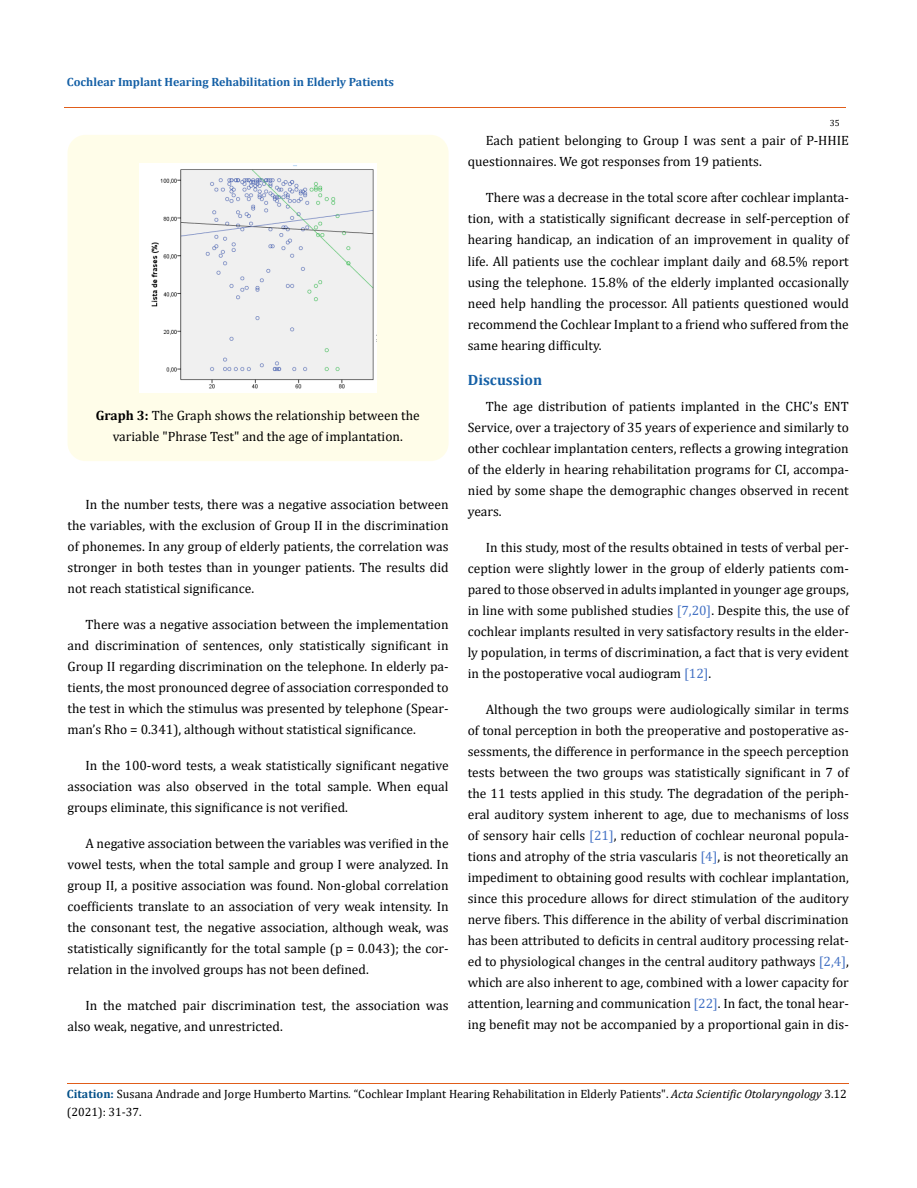
<style>
.page{position:relative;width:917px;height:1188px;background:#fff}
.page>*{position:absolute;margin:0;border:0;box-sizing:border-box;transform-origin:0 0}
.t1{font:700 15px "Cambria";color:#1560a6}
.t2{font:13.5px/21px "Cambria";color:#000;text-align:justify}
.t3{font:12px/18px "Cambria";color:#000}
.t4{font:700 12px "Cambria";color:#1560a6}
.t5{font:9px "Cambria";color:#000}
.s1{font-weight:700}
.s2{color:#4472c4}
.s3{font-weight:700;color:#035089}
.s4{font-style:italic}
</style>
<div class="page">
<div style="left:68px;top:135px;width:380px;height:326px;background:#fffde9;border-radius:18px"></div>
<img style="left:140px;top:163px;width:236px;height:229px">
<hr style="left:64px;top:108px;width:781px;height:1px;background:#e05d1a">
<hr style="left:67px;top:1083px;width:781px;height:1px;background:#e05d1a">
<p class="t4" style="left:67px;top:73px;width:328px">Cochlear Implant Hearing Rehabilitation in Elderly Patients</p>
<p class="t2" style="left:96px;top:405px;width:325px;text-align:center"><span class="s1">Graph 3:</span> The Graph shows the relationship between the variable "Phrase Test" and the age of implantation.</p>
<p class="t2" style="left:68px;top:493px;width:382px;text-indent:18px">In the number tests, there was a negative association between the variables, with the exclusion of Group II in the discrimination of phonemes. In any group of elderly patients, the correlation was stronger in both testes than in younger patients. The results did not reach statistical significance.</p>
<p class="t2" style="left:68px;top:613px;width:382px;text-indent:18px">There was a negative association between the implementation and discrimination of sentences, only statistically significant in Group II regarding discrimination on the telephone. In elderly pa&shy;tients, the most pronounced degree of association corresponded to the test in which the stimulus was presented by telephone (Spear&shy;man’s Rho = 0.341), although without statistical significance.</p>
<p class="t2" style="left:68px;top:754px;width:382px;text-indent:18px">In the 100-word tests, a weak statistically significant negative association was also observed in the total sample. When equal groups eliminate, this significance is not verified.</p>
<p class="t2" style="left:68px;top:832px;width:382px;text-indent:18px">A negative association between the variables was verified in the vowel tests, when the total sample and group I were analyzed. In group II, a positive association was found. Non-global correlation coefficients translate to an association of very weak intensity. In the consonant test, the negative association, although weak, was statistically significantly for the total sample (p = 0.043); the cor&shy;relation in the involved groups has not been defined.</p>
<p class="t2" style="left:68px;top:994px;width:382px;text-indent:18px">In the matched pair discrimination test, the association was also weak, negative, and unrestricted.</p>
<p class="t5" style="left:829px;top:118px;width:11px">35</p>
<p class="t2" style="left:468px;top:130px;width:382px;text-indent:18px">Each patient belonging to Group I was sent a pair of P-HHIE questionnaires. We got responses from 19 patients.</p>
<p class="t2" style="left:468px;top:187px;width:382px;text-indent:18px">There was a decrease in the total score after cochlear implanta&shy;tion, with a statistically significant decrease in self-perception of hearing handicap, an indication of an improvement in quality of life. All patients use the cochlear implant daily and 68.5% report using the telephone. 15.8% of the elderly implanted occasionally need help handling the processor. All patients questioned would recommend the Cochlear Implant to a friend who suffered from the same hearing difficulty.</p>
<p class="t1" style="left:468px;top:370px;width:76px">Discussion</p>
<p class="t2" style="left:468px;top:396px;width:382px;text-indent:18px">The age distribution of patients implanted in the CHC’s ENT Service, over a trajectory of 35 years of experience and similarly to other cochlear implantation centers, reflects a growing integration of the elderly in hearing rehabilitation programs for CI, accompa&shy;nied by some shape the demographic changes observed in recent years.</p>
<p class="t2" style="left:468px;top:537px;width:382px;text-indent:18px">In this study, most of the results obtained in tests of verbal per&shy;ception were slightly lower in the group of elderly patients com&shy;pared to those observed in adults implanted in younger age groups, in line with some published studies <span class="s2">[7,20]</span>. Despite this, the use of cochlear implants resulted in very satisfactory results in the elder&shy;ly population, in terms of discrimination, a fact that is very evident in the postoperative vocal audiogram <span class="s2">[12]</span>.</p>
<p class="t2" style="left:468px;top:699px;width:382px;text-indent:18px">Although the two groups were audiologically similar in terms of tonal perception in both the preoperative and postoperative as&shy;sessments, the difference in performance in the speech perception tests between the two groups was statistically significant in 7 of the 11 tests applied in this study. The degradation of the periph&shy;eral auditory system inherent to age, due to mechanisms of loss of sensory hair cells <span class="s2">[21]</span>, reduction of cochlear neuronal popula&shy;tions and atrophy of the stria vascularis <span class="s2">[4]</span>, is not theoretically an impediment to obtaining good results with cochlear implantation, since this procedure allows for direct stimulation of the auditory nerve fibers. This difference in the ability of verbal discrimination has been attributed to deficits in central auditory processing relat&shy;ed to physiological changes in the central auditory pathways <span class="s2">[2,4]</span>, which are also inherent to age, combined with a lower capacity for attention, learning and communication <span class="s2">[22]</span>. In fact, the tonal hear&shy;ing benefit may not be accompanied by a proportional gain in dis-</p>
<p class="t3" style="left:67px;top:1085px;width:781px"><span class="s3">Citation:</span> Susana Andrade and Jorge Humberto Martins<span class="s4">.</span> “Cochlear Implant Hearing Rehabilitation in Elderly Patients". <span class="s4">Acta Scientific Otolaryngology</span> 3.12 (2021): 31-37.</p>
</div>
